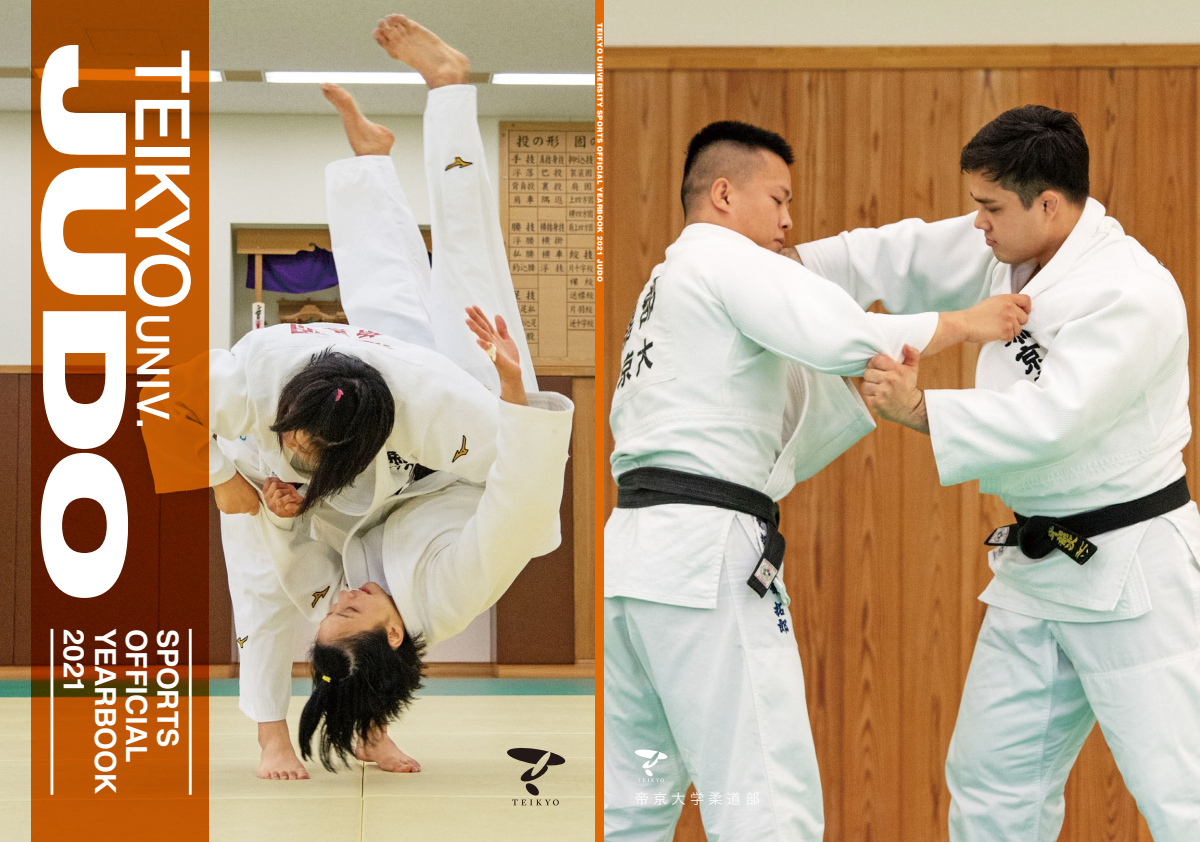
<style>
.page{position:relative;width:1200px;height:842px;background:#fff}
.page>*{position:absolute;margin:0;border:0;box-sizing:border-box;transform-origin:0 0}
.t1{font:900 expanded 114.8px "Swiss 721 BT";color:#fff;scale:1.3 1}
.t2{font:500 75.1px "Swiss 721 BT";color:#fff}
.t3{font:500 44.7px "Swiss 721 BT";color:#fff}
.t4{font:700 29.1px "Swiss 721 BT";color:#fff}
.t5{font:14.2px "Hira Kaku Std N W3";letter-spacing:.3em;color:#fff}
.t6{font:900 7.1px "Swiss 721 BT";letter-spacing:.05em;color:#fff}
.s1{font-size:44.7px}
</style>
<div class="page">
<img style="left:604px;top:0;width:595px;height:842px">
<img style="left:0;top:0;width:595px;height:842px">
<svg style="left:31px;top:0;width:177px;height:842px;background:#9a4102"></svg>
<svg style="left:506px;top:747px;width:59px;height:58px;background:#a3987b"></svg>
<div style="left:595px;top:0;width:9px;height:842px;background:#e16a05"></div>
<hr style="left:50px;top:629px;width:3px;height:166px;background:#fff">
<hr style="left:189px;top:629px;width:3px;height:166px;background:#fff">
<svg style="left:634px;top:749px;width:33px;height:33px"></svg>
<h1 class="t1" style="left:153px;top:43px;width:433px;rotate:90deg">JUDO</h1>
<h2 class="t2" style="left:208px;top:50px;width:371px;rotate:90deg">TEIKYO<span class="s1">UNIV</span></h2>
<h3 class="t3" style="left:180px;top:417px;width:14px;rotate:90deg">.</h3>
<h3 class="t4" style="left:92px;top:629px;width:66px;rotate:90deg">2021</h3>
<h3 class="t4" style="left:123px;top:629px;width:166px;rotate:90deg">YEARBOOK</h3>
<h3 class="t4" style="left:154px;top:629px;width:135px;rotate:90deg">OFFICIAL</h3>
<h3 class="t4" style="left:185px;top:629px;width:120px;rotate:90deg">SPORTS</h3>
<p class="t6" style="left:604px;top:23px;width:260px;rotate:90deg">TEIKYO UNIVERSITY SPORTS OFFICIAL YEARBOOK 2021 JUDO</p>
<h3 class="t5" style="left:634px;top:788px;width:126px">帝京大学柔道部</h3>
</div>
